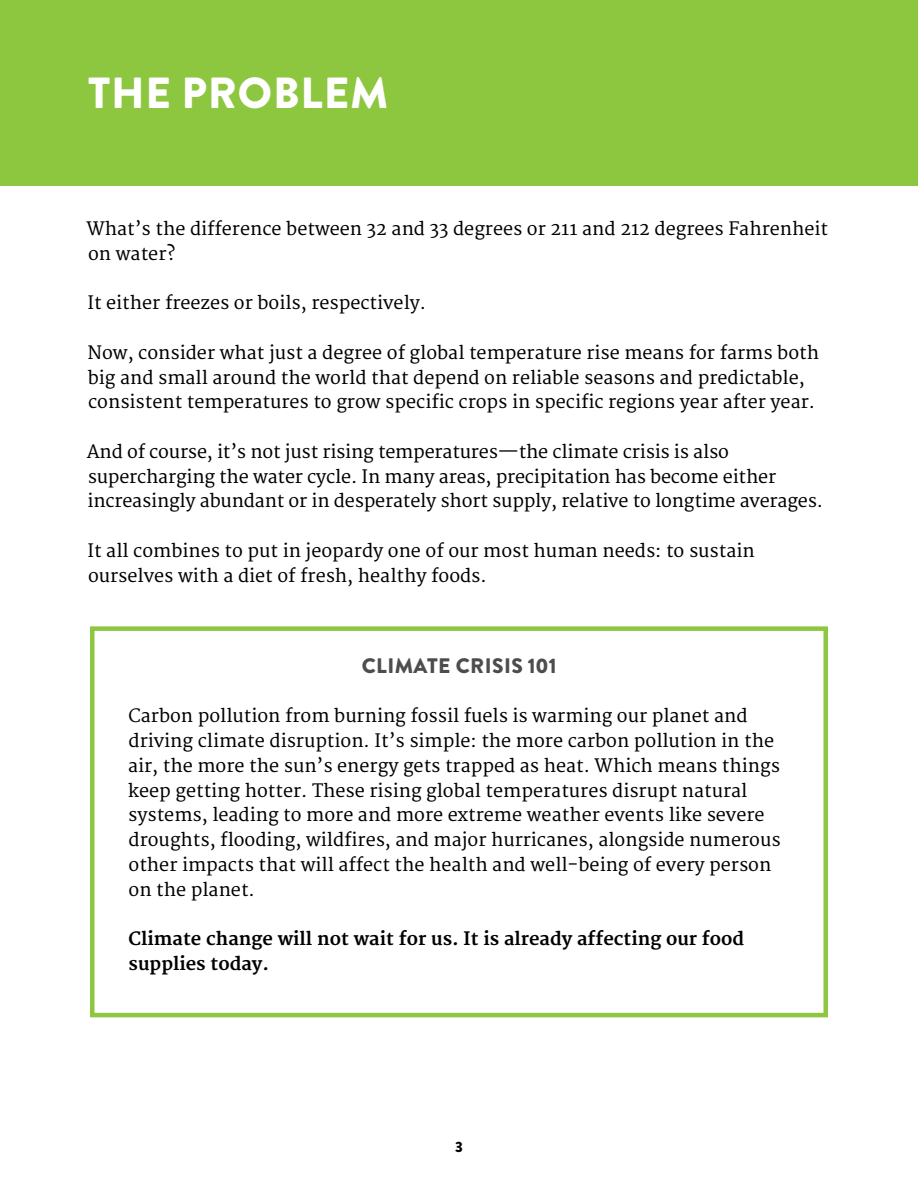
<style>
.page{position:relative;width:918px;height:1188px;background:#fff}
.page>*{position:absolute;margin:0;border:0;box-sizing:border-box;transform-origin:0 0}
.t1{font:900 43.5px "Brandon Grotesque";letter-spacing:.02em;color:#fff}
.t2{font:900 21px "Brandon Grotesque";letter-spacing:.02em;color:#4d4d4f}
.t3{font:18px/24.8px "Merriweather";color:#000}
.t4{font:700 18px/24.8px "Merriweather";color:#000}
.t5{font:900 15px "Brandon Grotesque";color:#000}
</style>
<div class="page">
<div style="left:0;top:0;width:918px;height:185px;background:#8dc63f"></div>
<div style="left:90px;top:626px;width:738px;height:391px;border:4px solid #8dc63f"></div>
<h1 class="t1" style="left:88px;top:62px;width:302px">THE PROBLEM</h1>
<p class="t3" style="left:86px;top:217px;width:743px">What’s the difference between 32 and 33 degrees or 211 and 212 degrees Fahrenheit on water?</p>
<p class="t3" style="left:87px;top:291px;width:340px">It either freezes or boils, respectively.</p>
<p class="t3" style="left:87px;top:341px;width:733px">Now, consider what just a degree of global temperature rise means for farms both big and small around the world that depend on reliable seasons and predictable, consistent temperatures to grow specific crops in specific regions year after year.</p>
<p class="t3" style="left:87px;top:440px;width:738px">And of course, it’s not just rising temperatures—the climate crisis is also supercharging the water cycle. In many areas, precipitation has become either increasingly abundant or in desperately short supply, relative to longtime averages.</p>
<p class="t3" style="left:87px;top:539px;width:669px">It all combines to put in jeopardy one of our most human needs: to sustain ourselves with a diet of fresh, healthy foods.</p>
<p class="t2" style="left:362px;top:651px;width:196px">CLIMATE CRISIS 101</p>
<p class="t3" style="left:128px;top:704px;width:654px">Carbon pollution from burning fossil fuels is warming our planet and driving climate disruption. It’s simple: the more carbon pollution in the air, the more the sun’s energy gets trapped as heat. Which means things keep getting hotter. These rising global temperatures disrupt natural systems, leading to more and more extreme weather events like severe droughts, flooding, wildfires, and major hurricanes, alongside numerous other impacts that will affect the health and well-being of every person on the planet.</p>
<p class="t4" style="left:129px;top:927px;width:617px">Climate change will not wait for us. It is already affecting our food supplies today.</p>
<p class="t5" style="left:455px;top:1136px;width:9px">3</p>
</div>
